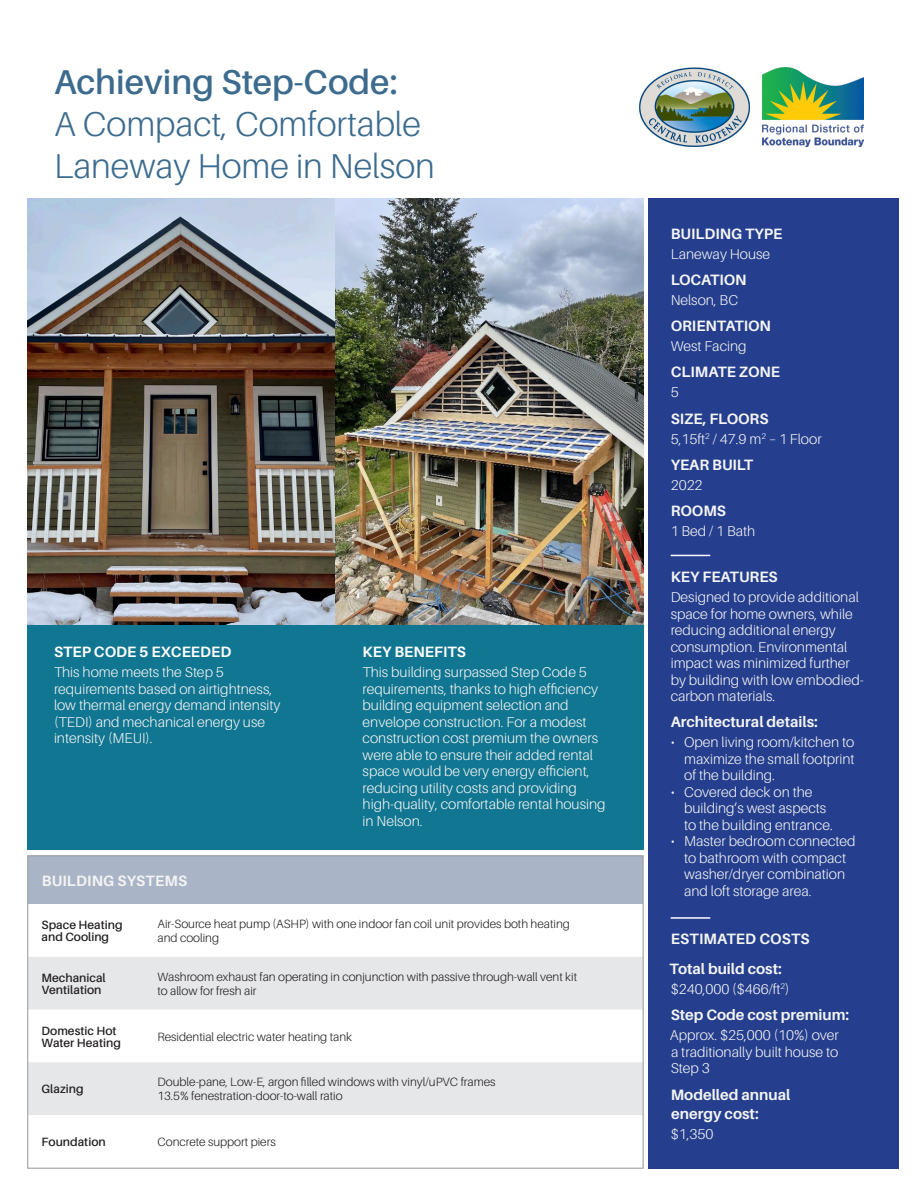
<style>
.page{position:relative;width:918px;height:1188px;background:#fff}
.page>*{position:absolute;margin:0;border:0;box-sizing:border-box;transform-origin:0 0}
.t1{font:300 34.5px/42px "Aileron";color:#3c6b8e}
.Heading_-_Building_Info{font:700 15px/19.5px "Aileron";color:#f4f4f3}
.Heading_-_Building_Info-2{font:700 15px "Aileron";color:#fff}
.Heading_2{font:700 15px "Aileron";letter-spacing:.01em;color:#f4f4f3}
.Copy{font:300 14.25px/16.5px "Aileron";color:#f4f4f3}
.Table_Copy{font:300 12px/14.2px "Aileron";color:#231f20}
.Table_Subhead{font:600 12px/12px "Aileron";color:#231f20}
.s1{font-weight:600}
</style>
<div class="page">
<img style="left:27px;top:198px;width:309px;height:428px">
<img style="left:336px;top:198px;width:307px;height:428px">
<div style="left:27px;top:626px;width:616px;height:224px;background:#117691"></div>
<div style="left:648px;top:198px;width:251px;height:971px;background:#253f8e"></div>
<hr style="left:671px;top:917px;width:39px;height:2px;background:#fff">
<div style="left:28px;top:856px;width:615px;height:48px;background:#a9b4c6"></div>
<svg style="left:29px;top:957px;width:613px;height:158px;fill:#e6e7e9"></svg>
<hr style="left:671px;top:555px;width:39px;height:1px;background:#fff">
<img style="left:762px;top:68px;width:102px;height:78px">
<img style="left:639px;top:68px;width:111px;height:79px">
<p class="t1" style="left:54px;top:61px;width:382px"><span class="s1">Achieving Step-Code:<br></span>A Compact, Comfortable<br>Laneway Home in Nelson</p>
<p class="Heading_-_Building_Info-2" style="left:54px;top:643px;width:179px">STEP CODE 5 EXCEEDED</p>
<p class="Copy" style="left:54px;top:664px;width:228px">This home meets the Step 5 requirements based on airtightness, low thermal energy demand intensity (TEDI) and mechanical energy use intensity (MEUI).</p>
<p class="Heading_-_Building_Info-2" style="left:363px;top:643px;width:105px">KEY BENEFITS</p>
<p class="Copy" style="left:363px;top:664px;width:244px">This building surpassed Step Code 5 requirements, thanks to high efficiency building equipment selection and envelope construction. For a modest construction cost premium the owners were able to ensure their added rental space would be very energy efficient, reducing utility costs and providing high-quality, comfortable rental housing in Nelson.</p>
<p class="Heading_2" style="left:42px;top:872px;width:147px">BUILDING SYSTEMS</p>
<p class="Table_Subhead" style="left:42px;top:919px;width:82px">Space Heating and Cooling</p>
<p class="Table_Copy" style="left:158px;top:917px;width:414px">Air-Source heat pump (ASHP) with one indoor fan coil unit provides both heating and cooling</p>
<p class="Table_Subhead" style="left:42px;top:972px;width:66px">Mechanical<br>Ventilation</p>
<p class="Table_Copy" style="left:158px;top:969px;width:421px">Washroom exhaust fan operating in conjunction with passive through-wall vent kit to allow for fresh air</p>
<p class="Table_Subhead" style="left:42px;top:1024px;width:81px">Domestic Hot<br>Water Heating</p>
<p class="Table_Copy" style="left:158px;top:1029px;width:196px">Residential electric water heating tank</p>
<p class="Table_Subhead" style="left:42px;top:1083px;width:44px">Glazing</p>
<p class="Table_Copy" style="left:158px;top:1075px;width:340px">Double-pane, Low-E, argon filled windows with vinyl/uPVC frames<br>13.5% fenestration-door-to-wall ratio</p>
<p class="Table_Subhead" style="left:42px;top:1136px;width:66px">Foundation</p>
<p class="Table_Copy" style="left:158px;top:1135px;width:120px">Concrete support piers</p>
<p class="Heading_-_Building_Info" style="left:671px;top:224px;width:113px">BUILDING TYPE</p>
<p class="Copy" style="left:671px;top:246px;width:101px">Laneway House</p>
<p class="Heading_-_Building_Info" style="left:671px;top:270px;width:78px">LOCATION</p>
<p class="Copy" style="left:671px;top:292px;width:69px">Nelson, BC</p>
<p class="Heading_-_Building_Info" style="left:671px;top:316px;width:102px">ORIENTATION</p>
<p class="Copy" style="left:671px;top:338px;width:77px">West Facing</p>
<p class="Heading_-_Building_Info" style="left:671px;top:362px;width:111px">CLIMATE ZONE</p>
<p class="Copy" style="left:671px;top:384px;width:9px">5</p>
<p class="Heading_-_Building_Info" style="left:671px;top:409px;width:99px">SIZE, FLOORS</p>
<p class="Copy" style="left:671px;top:431px;width:152px">5,15ft<sup>2</sup> / 47.9 m<sup>2</sup> – 1 Floor</p>
<p class="Heading_-_Building_Info" style="left:671px;top:455px;width:84px">YEAR BUILT</p>
<p class="Copy" style="left:671px;top:477px;width:33px">2022</p>
<p class="Heading_-_Building_Info" style="left:671px;top:501px;width:57px">ROOMS</p>
<p class="Copy" style="left:671px;top:523px;width:86px">1 Bed / 1 Bath</p>
<p class="Heading_-_Building_Info" style="left:671px;top:567px;width:109px">KEY FEATURES</p>
<p class="Copy" style="left:671px;top:589px;width:194px">Designed to provide additional space for home owners, while reducing additional energy consumption. Environmental impact was minimized further by building with low embodied&shy;carbon materials.</p>
<p class="Heading_-_Building_Info" style="left:671px;top:712px;width:149px">Architectural details:</p>
<p class="Copy" style="left:684px;top:734px;width:172px;text-align:justify;text-indent:-14px">• Open living room/kitchen to maximize the small footprint of the building.</p>
<p class="Copy" style="left:684px;top:784px;width:150px;text-indent:-14px">• Covered deck on the building’s west aspects to the building entrance.</p>
<p class="Copy" style="left:684px;top:833px;width:173px;text-indent:-14px">• Master bedroom connected to bathroom with compact washer/dryer combination and loft storage area.</p>
<p class="Heading_-_Building_Info" style="left:671px;top:929px;width:140px">ESTIMATED COSTS</p>
<p class="Heading_-_Building_Info" style="left:670px;top:959px;width:114px">Total build cost:</p>
<p class="Copy" style="left:671px;top:981px;width:120px">$240,000 ($466/ft<sup>2</sup>)</p>
<p class="Heading_-_Building_Info" style="left:671px;top:1005px;width:180px">Step Code cost premium:</p>
<p class="Copy" style="left:670px;top:1027px;width:171px;text-align:justify">Approx. $25,000 (10%) over a traditionally built house to Step 3</p>
<p class="Heading_-_Building_Info" style="left:671px;top:1085px;width:121px">Modelled annual energy cost:</p>
<p class="Copy" style="left:671px;top:1126px;width:44px">$1,350</p>
</div>
